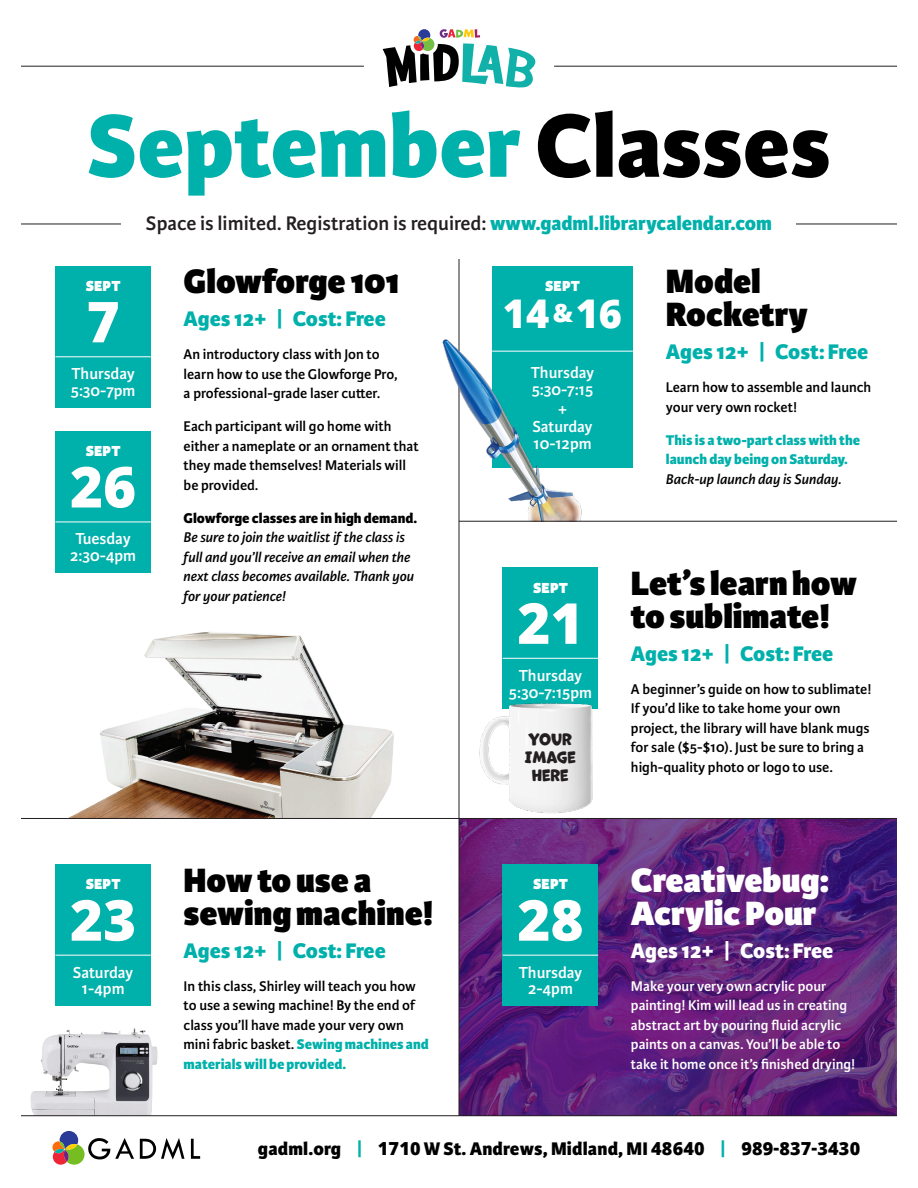
<style>
.page{position:relative;width:918px;height:1188px;background:#fff}
.page>*{position:absolute;margin:0;border:0;box-sizing:border-box;transform-origin:0 0}
.t1{font:800 95.1px "Karmina Sans";color:#00b0ab}
.t2{font:800 56.55px "Open Sans";color:#fff}
.t3{font:800 39.6px "Open Sans";color:#fff}
.Class_title{font:800 36px/33px "Karmina Sans";color:#000}
.Class_title-2{font:800 36px/33px "Karmina Sans";color:#fff}
.Ages{font:800 22.5px "Karmina Sans";color:#00b0ab}
.Ages-2{font:800 22.5px "Karmina Sans";color:#fff}
.t4{font:600 21px "Karmina Sans";color:#231f20}
.Ages-3{font:800 19.5px "Karmina Sans";letter-spacing:.01em;color:#000}
.Day{font:600 16.95px "Karmina Sans";color:#fff}
.Month{font:800 15.6px "Karmina Sans";letter-spacing:.01em;color:#fff}
.t5{font:15.45px "Marvin Round";color:#231f20}
.Para{font:600 15px/19.5px "Karmina Sans";color:#000}
.Para-2{font:600 15px/19.5px "Karmina Sans";color:#fff}
.Para-3{font:italic 600 15px/19.5px "Karmina Sans";color:#000}
.Para-4{font:800 15px/19.5px "Karmina Sans";color:#00b0ab}
.s1{color:#000}
.s2{font-weight:800;color:#00b0ab}
.s3{font-weight:800;font-style:normal}
.s4{font-size:25.35px}
.s5{font-weight:600;font-style:italic;color:#000}
.s6{color:#00b0ab}
.s7{font-family:"Open Sans";font-size:18px}
</style>
<div class="page">
<img style="left:460px;top:819px;width:437px;height:296px">
<img style="left:68px;top:632px;width:326px;height:186px">
<img style="left:30px;top:1028px;width:128px;height:87px">
<div style="left:55px;top:865px;width:96px;height:141px;background:#00b0ab"></div>
<hr style="left:55px;top:955px;width:96px;height:1px;background:#fff">
<div style="left:503px;top:568px;width:95px;height:141px;background:#00b0ab"></div>
<hr style="left:503px;top:658px;width:95px;height:1px;background:#fff">
<div style="left:492px;top:266px;width:141px;height:202px;background:#00b0ab"></div>
<hr style="left:492px;top:351px;width:141px;height:1px;background:#fff">
<div style="left:55px;top:266px;width:96px;height:142px;background:#00b0ab"></div>
<hr style="left:55px;top:356px;width:96px;height:1px;background:#fff">
<div style="left:55px;top:431px;width:96px;height:142px;background:#00b0ab"></div>
<hr style="left:55px;top:522px;width:96px;height:1px;background:#fff">
<div style="left:610px;top:845px;width:266px;height:247px;background:#6d2b86;opacity:.6"></div>
<div style="left:503px;top:865px;width:95px;height:141px;background:#00b0ab"></div>
<hr style="left:503px;top:955px;width:95px;height:1px;background:#fff">
<hr style="left:21px;top:224px;width:876px;height:1px;background:#231f20">
<hr style="left:554px;top:66px;width:343px;height:1px;background:#231f20">
<hr style="left:21px;top:66px;width:343px;height:1px;background:#231f20">
<hr style="left:459px;top:259px;width:1px;height:857px;background:#231f20">
<div style="left:122px;top:214px;width:674px;height:45px;background:#fff"></div>
<svg style="left:383px;top:29px;width:152px;height:59px"></svg>
<hr style="left:21px;top:1115px;width:876px;height:1px;background:#231f20">
<svg style="left:140px;top:1138px;width:44px;height:22px"></svg>
<svg style="left:191px;top:1139px;width:9px;height:20px"></svg>
<svg style="left:52px;top:1131px;width:82px;height:34px"></svg>
<img style="left:442px;top:336px;width:147px;height:185px">
<hr style="left:459px;top:521px;width:438px;height:1px;background:#231f20">
<hr style="left:21px;top:818px;width:876px;height:1px;background:#231f20">
<img style="left:479px;top:700px;width:114px;height:114px">
<p class="t1" style="left:87px;top:90px;width:745px">September<span class="s1">Classes</span></p>
<p class="t4" style="left:146px;top:211px;width:628px">Space is limited. Registration is required: <span class="s2">www.gadml.librarycalendar.com</span></p>
<p class="Month" style="left:86px;top:277px;width:36px">SEPT</p>
<p class="t2" style="left:87px;top:279px;width:35px">7</p>
<p class="Day" style="left:71px;top:364px;width:65px">Thursday</p>
<p class="Day" style="left:71px;top:381px;width:66px">5:30-7pm</p>
<p class="Month" style="left:86px;top:442px;width:36px">SEPT</p>
<p class="t2" style="left:70px;top:444px;width:68px">26</p>
<p class="Day" style="left:76px;top:529px;width:57px">Tuesday</p>
<p class="Day" style="left:70px;top:546px;width:68px">2:30-4pm</p>
<p class="Month" style="left:86px;top:875px;width:36px">SEPT</p>
<p class="t2" style="left:70px;top:877px;width:68px">23</p>
<p class="Day" style="left:73px;top:962px;width:62px">Saturday</p>
<p class="Day" style="left:82px;top:979px;width:45px">1-4pm</p>
<p class="Class_title" style="left:184px;top:267px;width:218px">Glowforge 101</p>
<p class="Ages" style="left:184px;top:306px;width:204px">Ages 12+ | Cost: Free</p>
<p class="Para" style="left:184px;top:345px;width:216px">An introductory class with Jon to learn how to use the Glowforge Pro, a professional-grade laser cutter.</p>
<p class="Para" style="left:184px;top:417px;width:237px">Each participant will go home with either a nameplate or an ornament that they made themselves! Materials will be provided.</p>
<p class="Para-3" style="left:184px;top:509px;width:235px"><span class="s3">Glowforge classes are in high demand.<br></span>Be sure to join the waitlist if the class is full and you’ll receive an email when the next class becomes available. Thank you for your patience!</p>
<p class="Class_title" style="left:184px;top:865px;width:251px">How to use a sewing machine!</p>
<p class="Ages" style="left:184px;top:937px;width:204px">Ages 12+ | Cost: Free</p>
<p class="Para" style="left:184px;top:976px;width:247px">In this class, Shirley will teach you how to use a sewing machine! By the end of class you’ll have made your very own mini fabric basket. <span class="s2">Sewing machines and materials will be provided.</span></p>
<p class="Month" style="left:545px;top:277px;width:36px">SEPT</p>
<p class="t3" style="left:503px;top:283px;width:121px">14<span class="s4">&amp;</span>16</p>
<p class="Day" style="left:531px;top:363px;width:65px">Thursday</p>
<p class="Day" style="left:532px;top:380px;width:63px">5:30-7:15</p>
<p class="Day" style="left:558px;top:400px;width:10px">+</p>
<p class="Day" style="left:532px;top:417px;width:62px">Saturday</p>
<p class="Day" style="left:533px;top:434px;width:60px">10-12pm</p>
<p class="Class_title" style="left:666px;top:267px;width:96px">Model</p>
<p class="Class_title" style="left:666px;top:300px;width:144px">Rocketry</p>
<p class="Ages" style="left:666px;top:339px;width:204px">Ages 12+ | Cost: Free</p>
<p class="Para" style="left:666px;top:378px;width:207px">Learn how to assemble and launch your very own rocket!</p>
<p class="Para-4" style="left:666px;top:431px;width:196px">This is a two-part class with the launch day being on Saturday.<br><span class="s5">Back-up launch day is Sunday.</span></p>
<p class="Month" style="left:533px;top:578px;width:36px">SEPT</p>
<p class="t2" style="left:517px;top:580px;width:68px">21</p>
<p class="Day" style="left:519px;top:666px;width:65px">Thursday</p>
<p class="Day" style="left:509px;top:682px;width:85px">5:30-7:15pm</p>
<p class="t5" style="left:528px;top:731px;width:45px">YOUR</p>
<p class="t5" style="left:525px;top:749px;width:53px">IMAGE</p>
<p class="t5" style="left:532px;top:767px;width:38px">HERE</p>
<p class="Class_title" style="left:631px;top:568px;width:228px">Let’s learn how to sublimate!</p>
<p class="Ages" style="left:631px;top:640px;width:204px">Ages 12+ | Cost: Free</p>
<p class="Para" style="left:631px;top:679px;width:242px">A beginner’s guide on how to sublimate!<br>If you’d like to take home your own project, the library will have blank mugs for sale ($5-$10). Just be sure to bring a high-quality photo or logo to use.</p>
<p class="Month" style="left:533px;top:875px;width:36px">SEPT</p>
<p class="t2" style="left:517px;top:877px;width:68px">28</p>
<p class="Day" style="left:519px;top:962px;width:65px">Thursday</p>
<p class="Day" style="left:528px;top:979px;width:46px">2-4pm</p>
<p class="Class_title-2" style="left:631px;top:865px;width:199px">Creativebug:<br>Acrylic Pour</p>
<p class="Ages-2" style="left:631px;top:937px;width:204px">Ages 12+ | Cost: Free</p>
<p class="Para-2" style="left:631px;top:976px;width:226px">Make your very own acrylic pour painting! Kim will lead us in creating abstract art by pouring fluid acrylic paints on a canvas. You’ll be able to take it home once it’s finished drying!</p>
<p class="Ages-3" style="left:258px;top:1137px;width:604px">gadml.org <span class="s6">|</span> <span class="s7">1710</span> W St. Andrews, Midland, MI <span class="s7">48640</span> <span class="s6">|</span> <span class="s7">989-837-3430</span></p>
</div>
